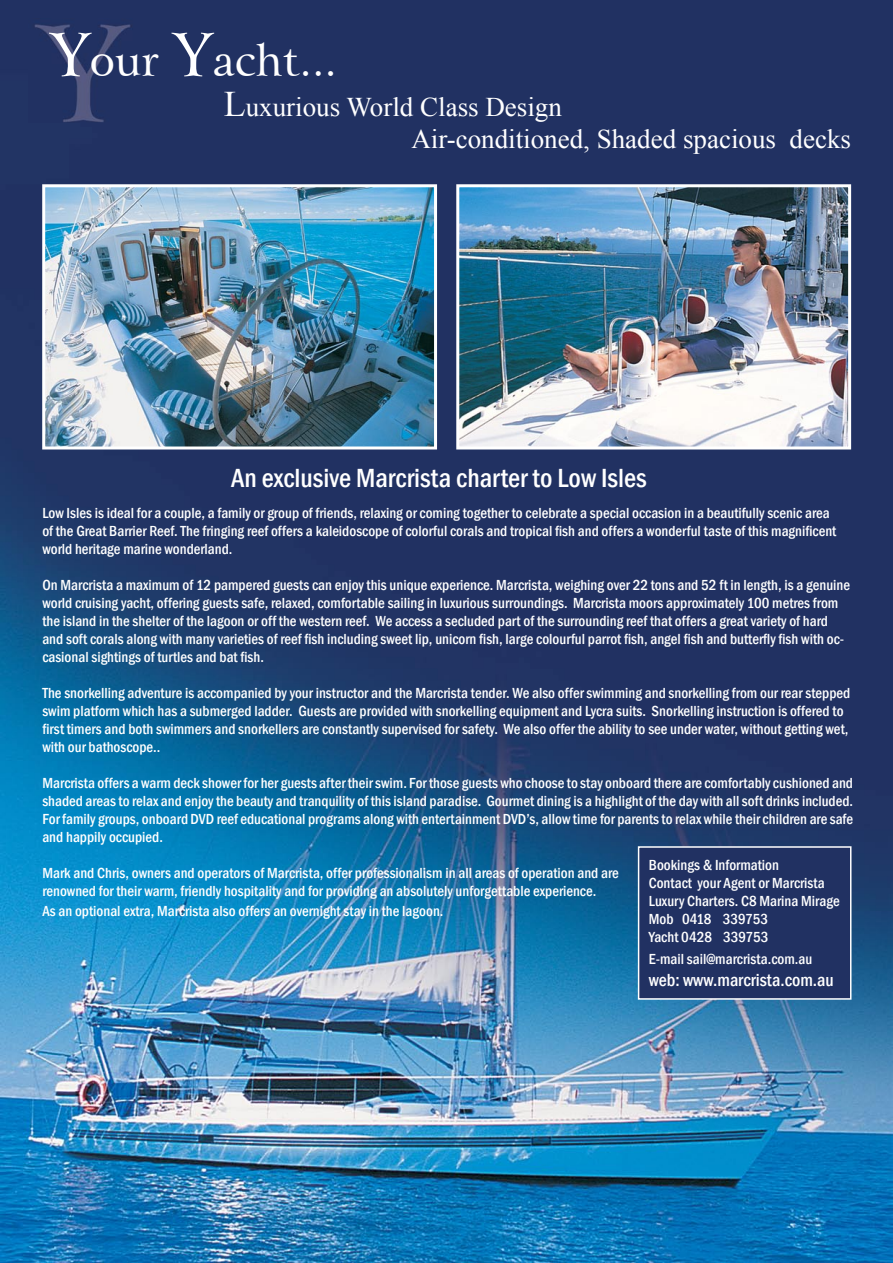
<style>
.page{position:relative;width:893px;height:1263px;background:#fff}
.page>*{position:absolute;margin:0;border:0;box-sizing:border-box;transform-origin:0 0}
.t1{font:45px "Arrus BT";color:#fff}
.t2{font:27px "Times New Roman";color:#fff}
.t3{font:500 condensed 27px "Franklin Gothic";color:#fff}
.Paragraph_Style_page_4_bookings{font:500 condensed 18px "Franklin Gothic";color:#fff}
.Paragraph_Style_page_4_bookings-2{font:500 condensed 15px/18px "Franklin Gothic";color:#fff}
.s1{font-size:60px}
.s2{font-size:36px}
</style>
<div class="page">
<img style="left:0;top:0;width:893px;height:1263px">
<img style="left:29px;top:18px;width:108px;height:104px">
<img style="left:455px;top:183px;width:398px;height:268px">
<img style="left:41px;top:183px;width:398px;height:268px">
<div style="left:641px;top:849px;width:207px;height:148px;background:#213162"></div>
<div style="left:638px;top:846px;width:213px;height:154px;border:2px solid #fff"></div>
<p class="t1" style="left:49px;top:33px;width:289px"><span class="s1">Y</span>our <span class="s1">Y</span>acht...</p>
<p class="t2" style="left:224px;top:88px;width:340px"><span class="s2">L</span>uxurious World Class Design</p>
<p class="t2" style="left:411px;top:121px;width:441px">Air-conditioned, Shaded spacious decks</p>
<p class="t3" style="left:231px;top:460px;width:417px">An exclusive Marcrista charter to Low Isles</p>
<p class="Paragraph_Style_page_4_bookings-2" style="left:42px;top:504px;width:795px">Low Isles is ideal for a couple, a family or group of friends, relaxing or coming together to celebrate a special occasion in a beautifully scenic area of the Great Barrier Reef. The fringing reef offers a kaleidoscope of colorful corals and tropical fish and offers a wonderful taste of this magnificent world heritage marine wonderland.</p>
<p class="Paragraph_Style_page_4_bookings-2" style="left:42px;top:576px;width:809px">On Marcrista a maximum of 12 pampered guests can enjoy this unique experience. Marcrista, weighing over 22 tons and 52 ft in length, is a genuine world cruising yacht, offering guests safe, relaxed, comfortable sailing in luxurious surroundings. Marcrista moors approximately 100 metres from the island in the shelter of the lagoon or off the western reef. We access a secluded part of the surrounding reef that offers a great variety of hard and soft corals along with many varieties of reef fish including sweet lip, unicorn fish, large colourful parrot fish, angel fish and butterfly fish with oc&shy;casional sightings of turtles and bat fish.</p>
<p class="Paragraph_Style_page_4_bookings-2" style="left:42px;top:684px;width:809px">The snorkelling adventure is accompanied by your instructor and the Marcrista tender. We also offer swimming and snorkelling from our rear stepped swim platform which has a submerged ladder. Guests are provided with snorkelling equipment and Lycra suits. Snorkelling instruction is offered to first timers and both swimmers and snorkellers are constantly supervised for safety. We also offer the ability to see under water, without getting wet, with our bathoscope..</p>
<p class="Paragraph_Style_page_4_bookings-2" style="left:42px;top:774px;width:812px;text-align:justify">Marcrista offers a warm deck shower for her guests after their swim. For those guests who choose to stay onboard there are comfortably cushioned and shaded areas to relax and enjoy the beauty and tranquility of this island paradise. Gourmet dining is a highlight of the day with all soft drinks included.<br>For family groups, onboard DVD reef educational programs along with entertainment DVD’s, allow time for parents to relax while their children are safe and happily occupied.</p>
<p class="Paragraph_Style_page_4_bookings-2" style="left:42px;top:864px;width:578px">Mark and Chris, owners and operators of Marcrista, offer professionalism in all areas of operation and are</p>
<p class="Paragraph_Style_page_4_bookings-2" style="left:42px;top:882px;width:555px">renowned for their warm, friendly hospitality and for providing an absolutely unforgettable experience.</p>
<p class="Paragraph_Style_page_4_bookings-2" style="left:42px;top:902px;width:403px">As an optional extra, Marcrista also offers an overnight stay in the lagoon.</p>
<p class="Paragraph_Style_page_4_bookings-2" style="left:649px;top:856px;width:132px">Bookings &amp; Information</p>
<p class="Paragraph_Style_page_4_bookings-2" style="left:649px;top:874px;width:178px">Contact your Agent or Marcrista</p>
<p class="Paragraph_Style_page_4_bookings-2" style="left:649px;top:892px;width:192px">Luxury Charters. C8 Marina Mirage</p>
<p class="Paragraph_Style_page_4_bookings-2" style="left:649px;top:910px;width:121px">Mob 0418 339753</p>
<p class="Paragraph_Style_page_4_bookings-2" style="left:649px;top:928px;width:121px">Yacht 0428 339753</p>
<p class="Paragraph_Style_page_4_bookings-2" style="left:649px;top:950px;width:165px">E-mail sail@marcrista.com.au</p>
<p class="Paragraph_Style_page_4_bookings" style="left:649px;top:968px;width:186px">web: www.marcrista.com.au</p>
</div>
